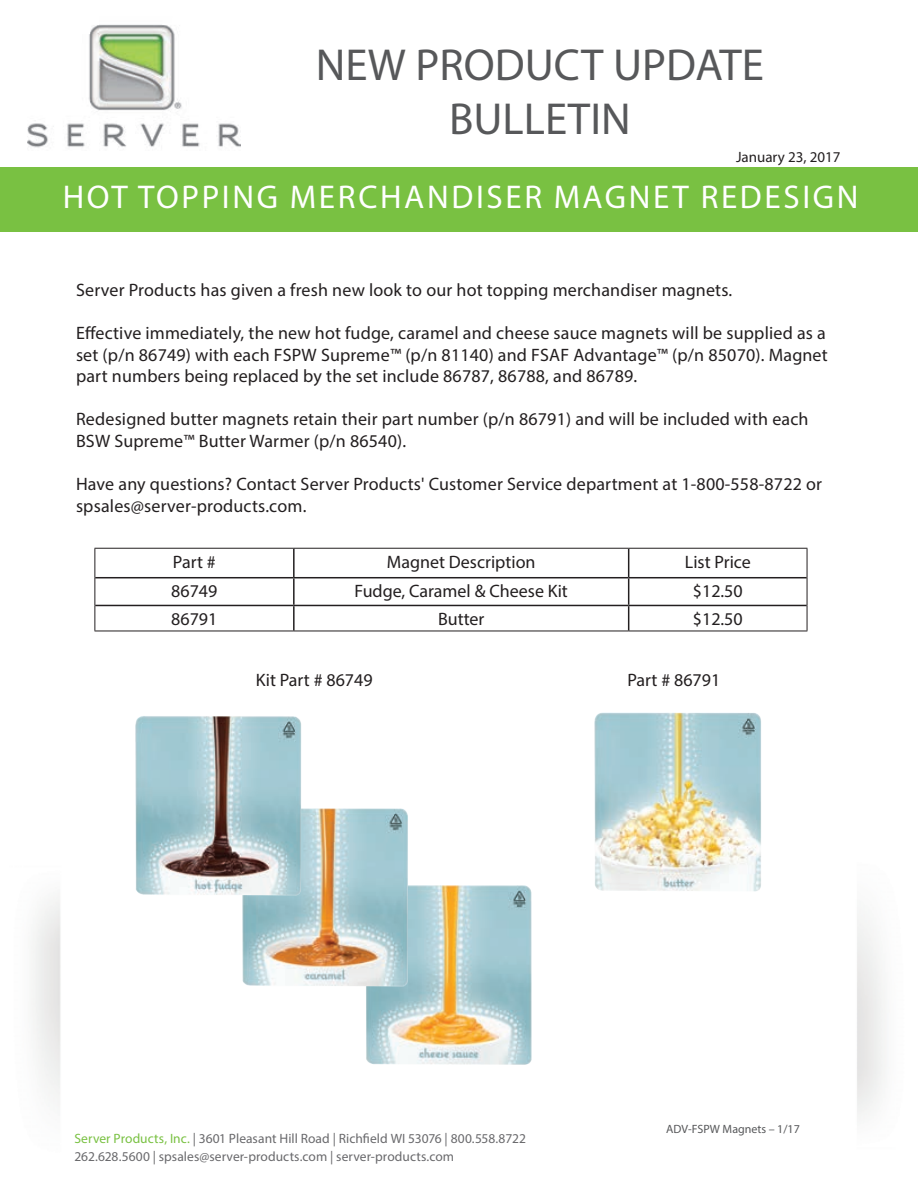
<style>
.page{position:relative;width:918px;height:1188px;background:#fff}
.page>*{position:absolute;margin:0;border:0;box-sizing:border-box;transform-origin:0 0}
.t1{font:45px/54px "Myriad Pro";color:#57585a;text-align:center}
.t2{font:33px "Myriad Pro";letter-spacing:.08em;color:#fff}
.t3{font:18px/21.6px "Myriad Pro";letter-spacing:.01em;color:#231f20}
.t4{font:15px "Myriad Pro";color:#231f20}
.t5{font:13.5px/18px "Myriad Pro";letter-spacing:.005em;color:#69696c}
.t6{font:12px "Myriad Pro";color:#57585a}
.s1{color:#79c142}
</style>
<div class="page">
<img style="left:0;top:127px;width:918px;height:993px">
<img style="left:364px;top:884px;width:169px;height:182px">
<div style="left:0;top:168px;width:918px;height:64px;background:#79c142"></div>
<img style="left:28px;top:24px;width:213px;height:127px">
<img style="left:594px;top:712px;width:169px;height:180px">
<img style="left:241px;top:807px;width:169px;height:182px">
<img style="left:134px;top:716px;width:170px;height:182px">
<hr style="left:94px;top:548px;width:200px;height:1px;background:#231f20">
<hr style="left:294px;top:548px;width:335px;height:1px;background:#231f20">
<hr style="left:629px;top:548px;width:178px;height:1px;background:#231f20">
<svg style="left:94px;top:549px;width:1px;height:82px"></svg>
<svg style="left:807px;top:549px;width:1px;height:82px"></svg>
<hr style="left:94px;top:631px;width:200px;height:1px;background:#231f20">
<hr style="left:294px;top:631px;width:335px;height:1px;background:#231f20">
<hr style="left:629px;top:631px;width:178px;height:1px;background:#231f20">
<hr style="left:293px;top:549px;width:2px;height:28px;background:#231f20">
<hr style="left:95px;top:577px;width:199px;height:1px;background:#231f20">
<hr style="left:294px;top:577px;width:335px;height:1px;background:#231f20">
<hr style="left:293px;top:578px;width:2px;height:27px;background:#231f20">
<hr style="left:629px;top:577px;width:178px;height:1px;background:#231f20">
<hr style="left:95px;top:605px;width:199px;height:1px;background:#231f20">
<hr style="left:294px;top:605px;width:335px;height:1px;background:#231f20">
<hr style="left:293px;top:606px;width:2px;height:25px;background:#231f20">
<hr style="left:629px;top:605px;width:178px;height:1px;background:#231f20">
<svg style="left:628px;top:549px;width:1px;height:82px"></svg>
<h1 class="t1" style="left:316px;top:37px;width:450px">NEW PRODUCT UPDATE<br>BULLETIN</h1>
<p class="t4" style="left:736px;top:148px;width:106px">January 23, 2017</p>
<h2 class="t2" style="left:63px;top:176px;width:797px">HOT TOPPING MERCHANDISER MAGNET REDESIGN</h2>
<p class="t3" style="left:76px;top:279px;width:658px">Server Products has given a fresh new look to our hot topping merchandiser magnets.</p>
<p class="t3" style="left:76px;top:322px;width:753px;text-align:justify">Effective immediately, the new hot fudge, caramel and cheese sauce magnets will be supplied as a set (p/n 86749) with each FSPW Supreme™ (p/n 81140) and FSAF Advantage™ (p/n 85070). Magnet part numbers being replaced by the set include 86787, 86788, and 86789.</p>
<p class="t3" style="left:76px;top:408px;width:734px">Redesigned butter magnets retain their part number (p/n 86791) and will be included with each<br>BSW Supreme™ Butter Warmer (p/n 86540).</p>
<p class="t3" style="left:76px;top:473px;width:748px">Have any questions? Contact Server Products' Customer Service department at 1-800-558-8722 or spsales@server-products.com.</p>
<p class="t3" style="left:173px;top:551px;width:44px">Part #</p>
<p class="t3" style="left:387px;top:551px;width:150px">Magnet Description</p>
<p class="t3" style="left:685px;top:551px;width:68px">List Price</p>
<p class="t3" style="left:171px;top:580px;width:48px">86749</p>
<p class="t3" style="left:355px;top:580px;width:215px">Fudge, Caramel &amp; Cheese Kit</p>
<p class="t3" style="left:693px;top:580px;width:51px">$12.50</p>
<p class="t3" style="left:171px;top:608px;width:48px">86791</p>
<p class="t3" style="left:438px;top:608px;width:48px">Butter</p>
<p class="t3" style="left:693px;top:608px;width:51px">$12.50</p>
<p class="t3" style="left:256px;top:669px;width:118px">Kit Part # 86749</p>
<p class="t3" style="left:628px;top:669px;width:94px">Part # 86791</p>
<p class="t5" style="left:75px;top:1130px;width:453px"><span class="s1">Server Products, Inc.</span> | 3601 Pleasant Hill Road | Richfield WI 53076 | 800.558.8722<br>262.628.5600 | spsales@server-products.com | server-products.com</p>
<p class="t6" style="left:666px;top:1122px;width:135px">ADV-FSPW Magnets – 1/17</p>
</div>
